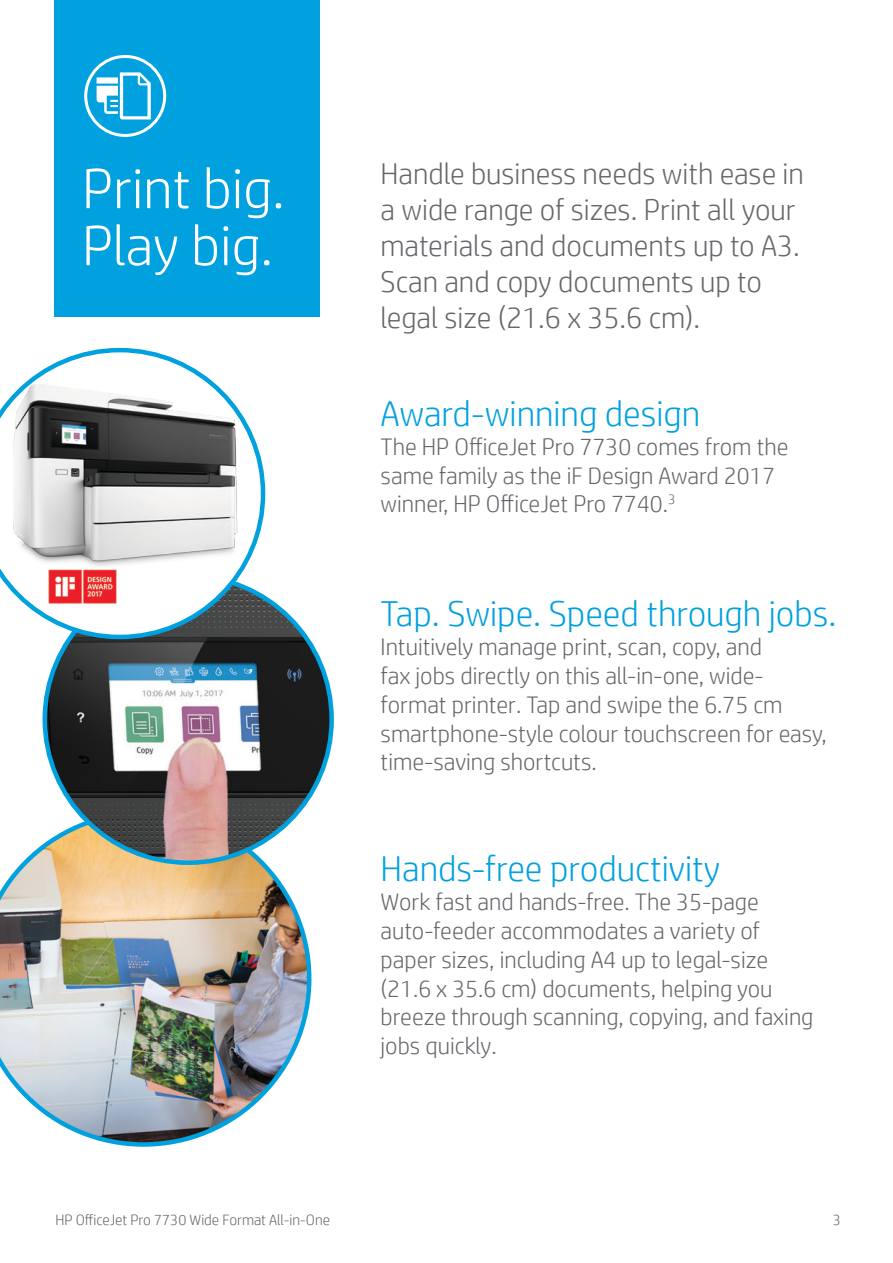
<style>
.page{position:relative;width:893px;height:1263px;background:#fff}
.page>*{position:absolute;margin:0;border:0;box-sizing:border-box;transform-origin:0 0}
.t1{font:300 57px/57px "HP Simplified";color:#fff}
.t2{font:300 36px "HP Simplified";color:#00a1de}
.t3{font:300 30px/36px "HP Simplified";color:#65676b}
.t4{font:300 24px/28.8px "HP Simplified";color:#65676b}
.t5{font:300 15px "HP Simplified";color:#65676b}
</style>
<div class="page">
<img style="left:0;top:811px;width:311px;height:336px">
<div style="left:54px;top:0;width:265px;height:316px;background:#00a1de"></div>
<div style="left:84px;top:55px;width:82px;height:82px;border:3px solid #fff;border-radius:50%"></div>
<svg style="left:97px;top:72px;width:54px;height:47px"></svg>
<img style="left:45px;top:576px;width:287px;height:287px;border-radius:143px">
<svg style="left:0;top:348px;width:265px;height:291px"></svg>
<img style="left:48px;top:569px;width:69px;height:35px">
<h1 class="t1" style="left:82px;top:158px;width:204px">Print big.<br>Play big.</h1>
<p class="t3" style="left:381px;top:155px;width:425px">Handle business needs with ease in a wide range of sizes. Print all your materials and documents up to A3.<br>Scan and copy documents up to legal size (21.6 x 35.6 cm).</p>
<h2 class="t2" style="left:381px;top:390px;width:321px">Award-winning design</h2>
<p class="t4" style="left:381px;top:431px;width:409px">The HP OfficeJet Pro 7730 comes from the same family as the iF Design Award 2017 winner, HP OfficeJet Pro 7740.<sup>3</sup></p>
<h2 class="t2" style="left:381px;top:590px;width:457px">Tap. Swipe. Speed through jobs.</h2>
<p class="t4" style="left:381px;top:632px;width:448px">Intuitively manage print, scan, copy, and<br>fax jobs directly on this all-in-one, wide&shy;format printer. Tap and swipe the 6.75 cm smartphone-style colour touchscreen for easy, time-saving shortcuts.</p>
<h2 class="t2" style="left:381px;top:845px;width:341px">Hands-free productivity</h2>
<p class="t4" style="left:381px;top:887px;width:434px">Work fast and hands-free. The 35-page auto-feeder accommodates a variety of paper sizes, including A4 up to legal-size (21.6 x 35.6 cm) documents, helping you breeze through scanning, copying, and faxing jobs quickly.</p>
<p class="t5" style="left:55px;top:1210px;width:276px">HP OfficeJet Pro 7730 Wide Format All-in-One</p>
<p class="t5" style="left:833px;top:1210px;width:10px">3</p>
</div>
